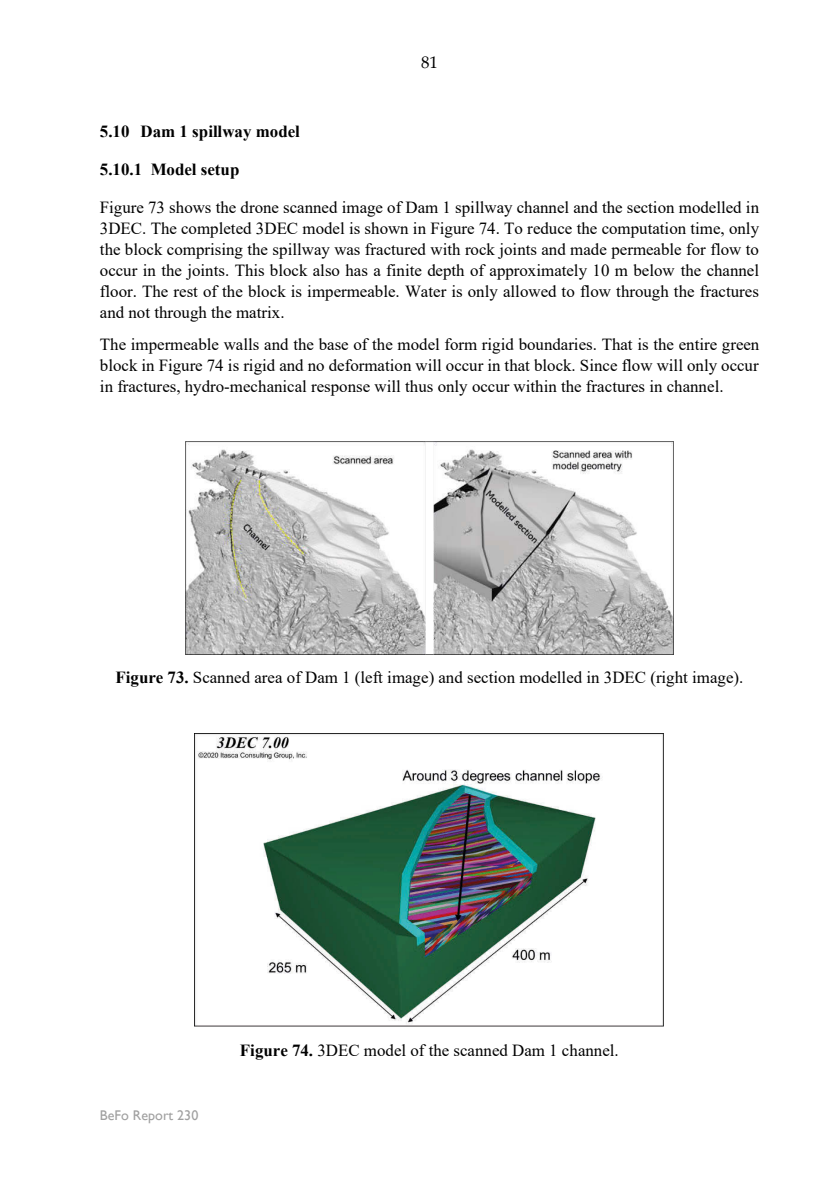
<style>
.page{position:relative;width:839px;height:1186px;background:#fff}
.page>*{position:absolute;margin:0;border:0;box-sizing:border-box;transform-origin:0 0}
.t1{font:16.97px/21px "Times New Roman";color:#000;text-align:justify}
.t2{font:700 16.97px "Times New Roman";color:#000}
.t3{font:16.97px "Palatino Linotype";color:#000}
.t4{font:14px "Gill Sans";letter-spacing:.005em;color:#a0a0a0}
.s1{font-weight:700}
</style>
<div class="page">
<img style="left:186px;top:441px;width:487px;height:214px">
<img style="left:195px;top:733px;width:468px;height:293px">
<p class="t3" style="left:421px;top:50px;width:18px">81</p>
<p class="t2" style="left:100px;top:119px;width:201px">5.10 Dam 1 spillway model</p>
<p class="t2" style="left:100px;top:157px;width:141px">5.10.1 Model setup</p>
<p class="t1" style="left:100px;top:196px;width:660px">Figure 73 shows the drone scanned image of Dam 1 spillway channel and the section modelled in 3DEC. The completed 3DEC model is shown in Figure 74. To reduce the computation time, only the block comprising the spillway was fractured with rock joints and made permeable for flow to occur in the joints. This block also has a finite depth of approximately 10 m below the channel floor. The rest of the block is impermeable. Water is only allowed to flow through the fractures and not through the matrix.</p>
<p class="t1" style="left:100px;top:333px;width:660px">The impermeable walls and the base of the model form rigid boundaries. That is the entire green block in Figure 74 is rigid and no deformation will occur in that block. Since flow will only occur in fractures, hydro-mechanical response will thus only occur within the fractures in channel.</p>
<p class="t1" style="left:115px;top:666px;width:629px"><span class="s1">Figure 73.</span> Scanned area of Dam 1 (left image) and section modelled in 3DEC (right image).</p>
<p class="t4" style="left:100px;top:1106px;width:100px">BeFo Report 230</p>
<p class="t1" style="left:240px;top:1039px;width:380px"><span class="s1">Figure 74.</span> 3DEC model of the scanned Dam 1 channel.</p>
</div>
